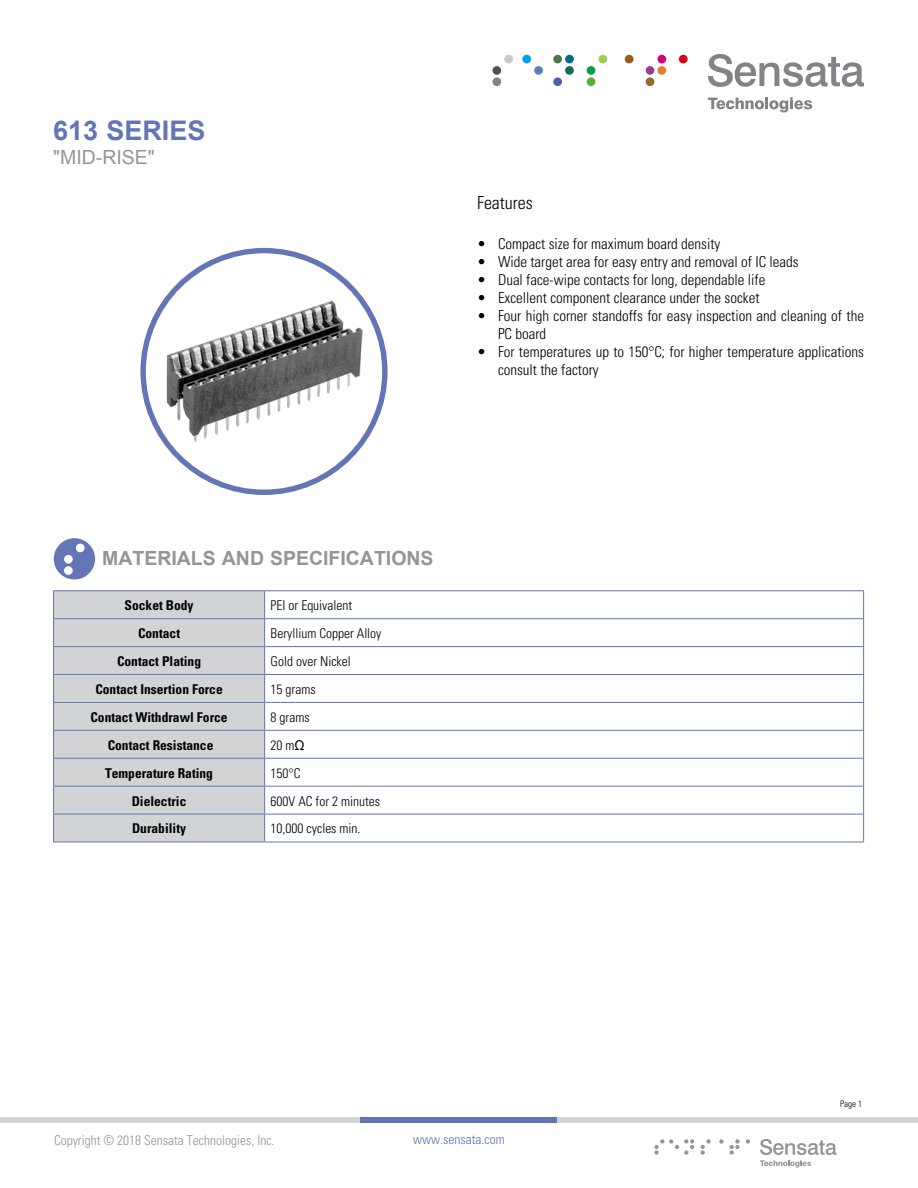
<style>
.page{position:relative;width:918px;height:1188px;background:#fff}
.page>*{position:absolute;margin:0;border:0;box-sizing:border-box;transform-origin:0 0}
.t1{font:700 27px "Arial";color:#6375b5}
.t2{font:700 19.5px "Arial";color:#939598}
.t3{font:19.5px "Arial";color:#939598}
.t4{font:300 condensed 18px "Univers";color:#000}
.t5{font:300 condensed 15px/18px "Univers";color:#000}
.t6{font:700 condensed 13.5px "Univers";color:#000}
.t7{font:300 condensed 13.5px "Univers";color:#000}
.t8{font:300 condensed 13.5px "Univers";color:#939598}
.t9{font:300 condensed 13.5px "Univers";color:#6375b5}
.t10{font:300 condensed 9px "Univers";color:#000}
.s1{font-family:"Arial";font-weight:400;font-stretch:normal}
</style>
<div class="page">
<svg style="left:708px;top:54px;width:156px;height:33px"></svg>
<svg style="left:708px;top:97px;width:104px;height:15px"></svg>
<div style="left:492px;top:77px;width:9px;height:9px;background:#828287;border-radius:50%"></div>
<div style="left:522px;top:55px;width:9px;height:8px;background:#009eed;border-radius:50%"></div>
<div style="left:534px;top:66px;width:9px;height:9px;background:#5982b0;border-radius:50%"></div>
<div style="left:553px;top:55px;width:9px;height:8px;background:#4f784a;border-radius:50%"></div>
<div style="left:565px;top:55px;width:9px;height:8px;background:#006b87;border-radius:50%"></div>
<div style="left:565px;top:66px;width:9px;height:9px;background:#146b5c;border-radius:50%"></div>
<div style="left:553px;top:77px;width:9px;height:9px;background:#4f61ad;border-radius:50%"></div>
<div style="left:598px;top:55px;width:9px;height:8px;background:#a1cc52;border-radius:50%"></div>
<div style="left:587px;top:66px;width:8px;height:9px;background:#009e45;border-radius:50%"></div>
<div style="left:587px;top:77px;width:8px;height:9px;background:#59b030;border-radius:50%"></div>
<div style="left:657px;top:55px;width:9px;height:8px;background:#d9007a;border-radius:50%"></div>
<div style="left:646px;top:66px;width:8px;height:9px;background:#9c3d91;border-radius:50%"></div>
<div style="left:657px;top:66px;width:9px;height:9px;background:#e87a2b;border-radius:50%"></div>
<div style="left:646px;top:77px;width:8px;height:9px;background:#8c7029;border-radius:50%"></div>
<div style="left:679px;top:55px;width:9px;height:8px;background:#d90017;border-radius:50%"></div>
<div style="left:504px;top:55px;width:9px;height:8px;background:#c7c9cc;border-radius:50%"></div>
<div style="left:492px;top:66px;width:9px;height:9px;background:#525254;border-radius:50%"></div>
<div style="left:625px;top:55px;width:9px;height:8px;background:#995c1a;border-radius:50%"></div>
<div style="left:0;top:1117px;width:918px;height:6px;background:#d1d3d4"></div>
<div style="left:361px;top:1117px;width:196px;height:6px;background:#6375b5"></div>
<svg style="left:760px;top:1139px;width:77px;height:29px"></svg>
<svg style="left:701px;top:1139px;width:10px;height:16px"></svg>
<svg style="left:746px;top:1139px;width:4px;height:5px"></svg>
<svg style="left:654px;top:1139px;width:40px;height:16px"></svg>
<svg style="left:719px;top:1139px;width:21px;height:16px"></svg>
<img style="left:161px;top:298px;width:206px;height:147px">
<div style="left:140px;top:248px;width:248px;height:247px;border:5px solid #6375b5;border-radius:50%"></div>
<svg style="left:54px;top:538px;width:41px;height:42px"></svg>
<div style="left:54px;top:591px;width:210px;height:251px;background:#d1d3d4"></div>
<hr style="left:265px;top:618px;width:599px;height:1px;background:#6375b5">
<hr style="left:265px;top:646px;width:599px;height:1px;background:#6375b5">
<hr style="left:53px;top:674px;width:212px;height:1px;background:#6375b5">
<hr style="left:265px;top:674px;width:599px;height:1px;background:#6375b5">
<hr style="left:53px;top:702px;width:212px;height:1px;background:#6375b5">
<hr style="left:265px;top:702px;width:599px;height:1px;background:#6375b5">
<hr style="left:53px;top:730px;width:212px;height:1px;background:#6375b5">
<hr style="left:265px;top:730px;width:599px;height:1px;background:#6375b5">
<hr style="left:53px;top:758px;width:212px;height:1px;background:#6375b5">
<hr style="left:265px;top:758px;width:599px;height:1px;background:#6375b5">
<hr style="left:53px;top:786px;width:212px;height:1px;background:#6375b5">
<hr style="left:265px;top:786px;width:599px;height:1px;background:#6375b5">
<hr style="left:53px;top:814px;width:212px;height:1px;background:#6375b5">
<svg style="left:53px;top:591px;width:1px;height:251px"></svg>
<hr style="left:265px;top:814px;width:599px;height:1px;background:#6375b5">
<svg style="left:264px;top:591px;width:1px;height:251px"></svg>
<svg style="left:863px;top:591px;width:1px;height:251px"></svg>
<hr style="left:53px;top:842px;width:212px;height:1px;background:#6375b5">
<hr style="left:265px;top:842px;width:599px;height:1px;background:#6375b5">
<hr style="left:53px;top:590px;width:212px;height:1px;background:#6375b5">
<hr style="left:265px;top:590px;width:599px;height:1px;background:#6375b5">
<hr style="left:53px;top:618px;width:212px;height:1px;background:#6375b5">
<hr style="left:53px;top:646px;width:212px;height:1px;background:#6375b5">
<h1 class="t1" style="left:53px;top:113px;width:154px">613 SERIES</h1>
<h2 class="t3" style="left:53px;top:144px;width:103px">"MID-RISE"</h2>
<p class="t4" style="left:477px;top:192px;width:57px">Features</p>
<p class="t5" style="left:477px;top:234px;width:245px">• Compact size for maximum board density</p>
<p class="t5" style="left:477px;top:252px;width:323px">• Wide target area for easy entry and removal of IC leads</p>
<p class="t5" style="left:477px;top:270px;width:290px">• Dual face-wipe contacts for long, dependable life</p>
<p class="t5" style="left:477px;top:288px;width:284px">• Excellent component clearance under the socket</p>
<p class="t5" style="left:498px;top:306px;width:368px;text-indent:-21px">• Four high corner standoffs for easy inspection and cleaning of the<br>PC board</p>
<p class="t5" style="left:498px;top:342px;width:368px;text-indent:-21px">• For temperatures up to 150°C; for higher temperature applications consult the factory</p>
<h2 class="t2" style="left:102px;top:546px;width:333px">MATERIALS AND SPECIFICATIONS</h2>
<p class="t6" style="left:125px;top:597px;width:70px">Socket Body</p>
<p class="t7" style="left:271px;top:597px;width:83px">PEI or Equivalent</p>
<p class="t6" style="left:138px;top:625px;width:44px">Contact</p>
<p class="t7" style="left:271px;top:625px;width:112px">Beryllium Copper Alloy</p>
<p class="t6" style="left:117px;top:653px;width:86px">Contact Plating</p>
<p class="t7" style="left:271px;top:653px;width:82px">Gold over Nickel</p>
<p class="t6" style="left:95px;top:681px;width:129px">Contact Insertion Force</p>
<p class="t7" style="left:271px;top:681px;width:46px">15 grams</p>
<p class="t6" style="left:90px;top:709px;width:139px">Contact Withdrawl Force</p>
<p class="t7" style="left:271px;top:709px;width:40px">8 grams</p>
<p class="t6" style="left:108px;top:737px;width:107px">Contact Resistance</p>
<p class="t7" style="left:271px;top:737px;width:36px">20 m<span class="s1">Ω</span></p>
<p class="t6" style="left:105px;top:765px;width:109px">Temperature Rating</p>
<p class="t7" style="left:271px;top:765px;width:32px">150°C</p>
<p class="t6" style="left:132px;top:792px;width:56px">Dielectric</p>
<p class="t7" style="left:271px;top:793px;width:111px">600V AC for 2 minutes</p>
<p class="t6" style="left:132px;top:820px;width:55px">Durability</p>
<p class="t7" style="left:271px;top:821px;width:91px">10,000 cycles min.</p>
<p class="t10" style="left:840px;top:1098px;width:23px">Page 1</p>
<p class="t8" style="left:54px;top:1132px;width:222px">Copyright © 2018 Sensata Technologies, Inc.</p>
<p class="t9" style="left:413px;top:1131px;width:93px">www.sensata.com</p>
</div>
